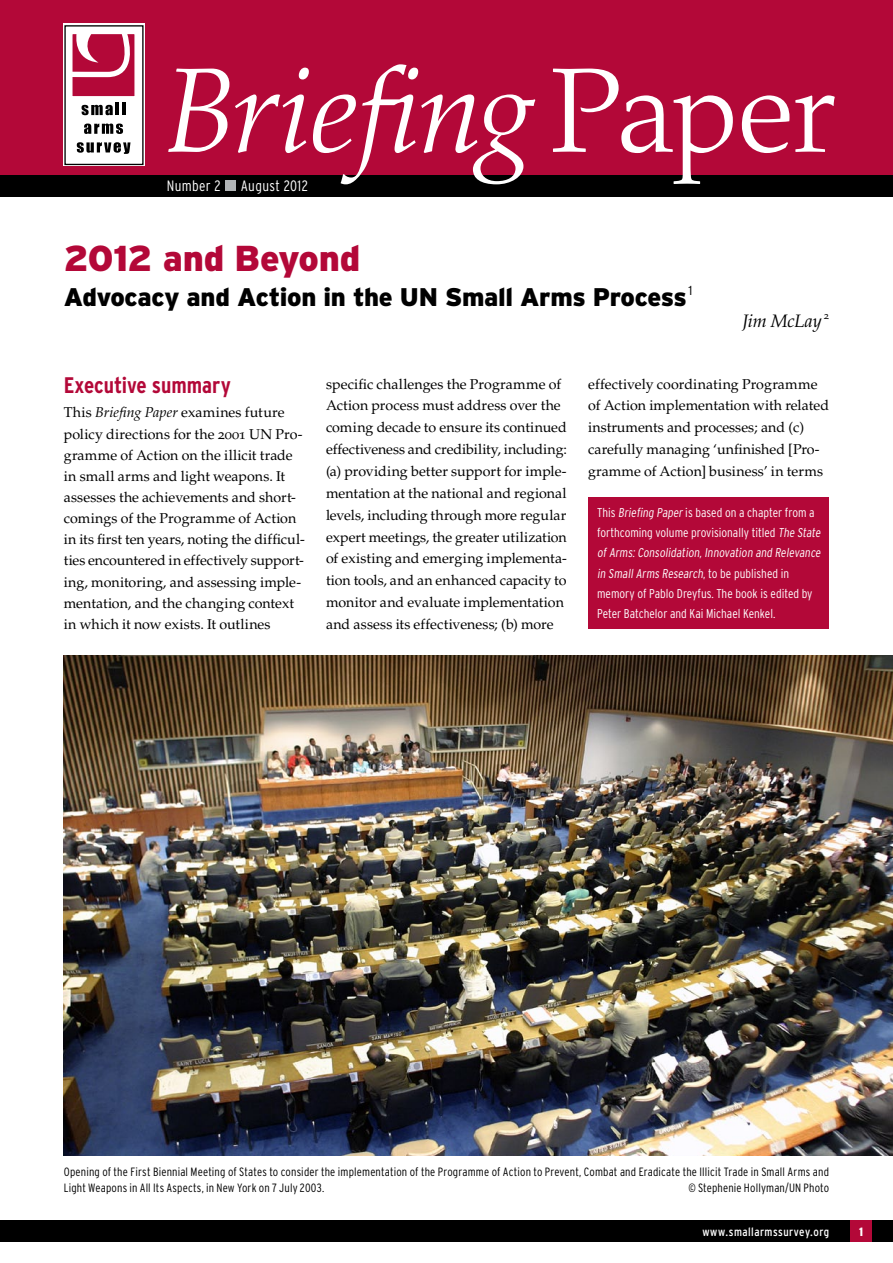
<style>
.page{position:relative;width:893px;height:1263px;background:#fff}
.page>*{position:absolute;margin:0;border:0;box-sizing:border-box;transform-origin:0 0}
.t1{font:italic 300 120px "Palatino LT Std";letter-spacing:-.01em;color:#fff}
.t2{font:900 36px "Interstate";letter-spacing:-.01em;color:#b30838}
.t3{font:900 25.5px "Interstate";letter-spacing:-.015em;color:#000}
.t4{font:700 condensed 22.5px "Interstate";letter-spacing:-.005em;color:#b30838}
.t5{font:italic 18px "Palatino LT Std";letter-spacing:-.01em;color:#000}
.t6{font:300 condensed 15px "Interstate";letter-spacing:.025em;color:#fff}
.t7{font:14.25px/21.9px "Palatino LT Std";color:#000}
.t8{font:300 condensed 12.75px/20.2px "Interstate";color:#fff}
.t9{font:300 condensed 12px/16.5px "Interstate";letter-spacing:.01em;color:#000}
.t10{font:condensed 12px "Interstate";letter-spacing:.04em;color:#fff}
.t11{font:900 condensed 12px "Interstate";color:#fff}
.s1{font-style:normal}
.s2{font-style:italic}
</style>
<div class="page">
<div style="left:0;top:1220px;width:893px;height:22px;background:#000"></div>
<div style="left:850px;top:1220px;width:22px;height:22px;background:#b30838"></div>
<div style="left:0;top:0;width:893px;height:193px;background:#b30838"></div>
<div style="left:0;top:175px;width:893px;height:21px;background:#000"></div>
<svg style="left:64px;top:24px;width:81px;height:142px"></svg>
<div style="left:65px;top:26px;width:78px;height:138px;background:#fff"></div>
<div style="left:64px;top:25px;width:80px;height:140px;border:1px solid #000"></div>
<div style="left:71px;top:33px;width:65px;height:65px;background:#b30838;border:1px solid #fff"></div>
<svg style="left:71px;top:33px;width:65px;height:47px"></svg>
<svg style="left:82px;top:103px;width:43px;height:12px"></svg>
<svg style="left:84px;top:124px;width:39px;height:10px"></svg>
<svg style="left:77px;top:142px;width:54px;height:12px"></svg>
<div style="left:226px;top:181px;width:10px;height:10px;background:#b1b4b6"></div>
<img style="left:64px;top:655px;width:829px;height:500px">
<div style="left:588px;top:497px;width:241px;height:132px;background:#b30838"></div>
<h1 class="t1" style="left:166px;top:42px;width:671px">Briefing <span class="s1">Paper</span></h1>
<p class="t6" style="left:167px;top:177px;width:56px">Number 2</p>
<p class="t6" style="left:241px;top:177px;width:69px">August 2012</p>
<h2 class="t2" style="left:64px;top:237px;width:298px">2012 and Beyond</h2>
<h3 class="t3" style="left:64px;top:282px;width:630px">Advocacy and Action in the UN Small Arms Process<sup>1</sup></h3>
<p class="t5" style="left:742px;top:311px;width:88px">Jim McLay <sup>2</sup></p>
<h3 class="t4" style="left:64px;top:373px;width:169px">Executive summary</h3>
<p class="t7" style="left:64px;top:402px;width:242px;line-height:21.1px">This <span class="s2">Briefing Paper</span> examines future policy directions for the 2001 UN Pro&shy;gramme of Action on the illicit trade in small arms and light weapons. It assesses the achievements and short&shy;comings of the Programme of Action in its first ten years, noting the difficul&shy;ties encountered in effectively support&shy;ing, monitoring, and assessing imple&shy;mentation, and the changing context in which it now exists. It outlines</p>
<p class="t7" style="left:326px;top:373px;width:242px">specific challenges the Programme of Action process must address over the coming decade to ensure its continued effectiveness and credibility, including: (a) providing better support for imple&shy;mentation at the national and regional levels, including through more regular expert meetings, the greater utilization of existing and emerging implementa&shy;tion tools, and an enhanced capacity to monitor and evaluate implementation and assess its effectiveness; (b) more</p>
<p class="t7" style="left:588px;top:373px;width:242px">effectively coordinating Programme of Action implementation with related instruments and processes; and (c) carefully managing ‘unfinished [Pro&shy;gramme of Action] business’ in terms</p>
<p class="t8" style="left:597px;top:502px;width:227px">This Briefing Paper is based on a chapter from a forthcoming volume provisionally titled The State ofArms:Consolidation,Innovation and Relevance in SmallArms Research, to b e p u b l i s h e d i n memory of Pablo Dreyfus. The book is edited by Peter Batchelor and Kai Michael Kenkel.</p>
<p class="t9" style="left:64px;top:1163px;width:767px">Opening of the First Biennial Meeting of States to consider the implementation of the Programme of Action to Prevent, Combat and Eradicate the Illicit Trade in Small Arms and<br>Light Weapons in All Its Aspects, in New York on 7 July 2003.</p>
<p class="t9" style="left:688px;top:1179px;width:142px">© Stephenie Hollyman/UN Photo</p>
<p class="t10" style="left:702px;top:1225px;width:128px">www.smallarmssurvey.org</p>
<p class="t11" style="left:859px;top:1225px;width:5px">1</p>
</div>
